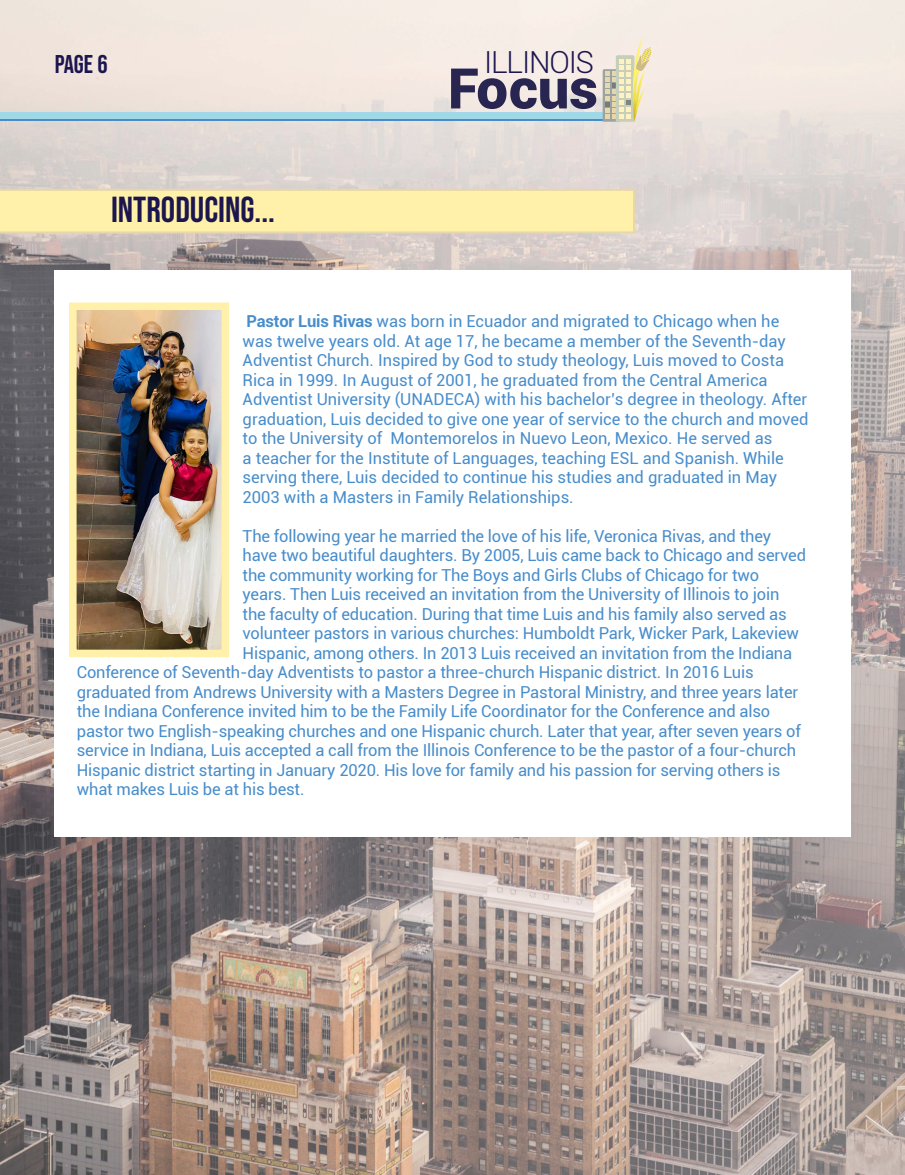
<style>
.page{position:relative;width:905px;height:1175px;background:#fff}
.page>*{position:absolute;margin:0;border:0;box-sizing:border-box;transform-origin:0 0}
.t1{font:900 56.1px "Roboto";color:#282551}
.t2{font:36px "Bebas Neue";color:#1c164f}
.t3{font:300 30.45px "Roboto";letter-spacing:-.04em;color:#1c164f}
.t4{font:25.5px "Bebas Neue";color:#1c164f}
.t5{font:16.5px/19.5px "Roboto";letter-spacing:-.01em;color:#488dcb}
.s1{font-weight:700}
</style>
<div class="page">
<img style="left:0;top:0;width:904px;height:1174px">
<div style="left:55px;top:270px;width:795px;height:566px;background:#fff"></div>
<svg style="left:0;top:189px;width:635px;height:44px;background:#fdeea9"></svg>
<div style="left:0;top:114px;width:607px;height:7px;background:#488cca"></div>
<div style="left:0;top:112px;width:607px;height:7px;background:#a0d8e7"></div>
<svg style="left:602px;top:36px;width:49px;height:86px;background:#e2dbbe"></svg>
<img style="left:78px;top:311px;width:142px;height:337px">
<div style="left:69px;top:302px;width:160px;height:355px;border:8px solid #fff1a9"></div>
<h3 class="t4" style="left:55px;top:50px;width:54px">PAGE 6</h3>
<h2 class="t2" style="left:111px;top:189px;width:165px">INTRODUCING...</h2>
<h3 class="t3" style="left:484px;top:41px;width:112px">ILLINOIS</h3>
<h1 class="t1" style="left:448px;top:49px;width:152px">Focus</h1>
<p class="t5" style="left:242px;top:311px;width:567px"><span class="s1">Pastor Luis Rivas</span> was born in Ecuador and migrated to Chicago when he was twelve years old. At age 17, he became a member of the Seventh-day Adventist Church. Inspired by God to study theology, Luis moved to Costa Rica in 1999. In August of 2001, he graduated from the Central America Adventist University (UNADECA) with his bachelor’s degree in theology. After graduation, Luis decided to give one year of service to the church and moved to the University of Montemorelos in Nuevo Leon, Mexico. He served as<br>a teacher for the Institute of Languages, teaching ESL and Spanish. While serving there, Luis decided to continue his studies and graduated in May 2003 with a Masters in Family Relationships.</p>
<p class="t5" style="left:242px;top:525px;width:530px">The following year he married the love of his life, Veronica Rivas, and they</p>
<p class="t5" style="left:242px;top:545px;width:565px">have two beautiful daughters. By 2005, Luis came back to Chicago and served</p>
<p class="t5" style="left:242px;top:564px;width:518px">the community working for The Boys and Girls Clubs of Chicago for two</p>
<p class="t5" style="left:242px;top:584px;width:538px">years. Then Luis received an invitation from the University of Illinois to join</p>
<p class="t5" style="left:242px;top:603px;width:545px">the faculty of education. During that time Luis and his family also served as</p>
<p class="t5" style="left:242px;top:623px;width:558px">volunteer pastors in various churches: Humboldt Park, Wicker Park, Lakeview</p>
<p class="t5" style="left:242px;top:642px;width:551px">Hispanic, among others. In 2013 Luis received an invitation from the Indiana</p>
<p class="t5" style="left:77px;top:662px;width:678px">Conference of Seventh-day Adventists to pastor a three-church Hispanic district. In 2016 Luis</p>
<p class="t5" style="left:77px;top:681px;width:723px">graduated from Andrews University with a Masters Degree in Pastoral Ministry, and three years later</p>
<p class="t5" style="left:77px;top:701px;width:695px">the Indiana Conference invited him to be the Family Life Coordinator for the Conference and also</p>
<p class="t5" style="left:77px;top:720px;width:725px">pastor two English-speaking churches and one Hispanic church. Later that year, after seven years of</p>
<p class="t5" style="left:77px;top:740px;width:721px">service in Indiana, Luis accepted a call from the Illinois Conference to be the pastor of a four-church</p>
<p class="t5" style="left:77px;top:759px;width:705px">Hispanic district starting in January 2020. His love for family and his passion for serving others is</p>
<p class="t5" style="left:77px;top:779px;width:229px">what makes Luis be at his best.</p>
</div>
